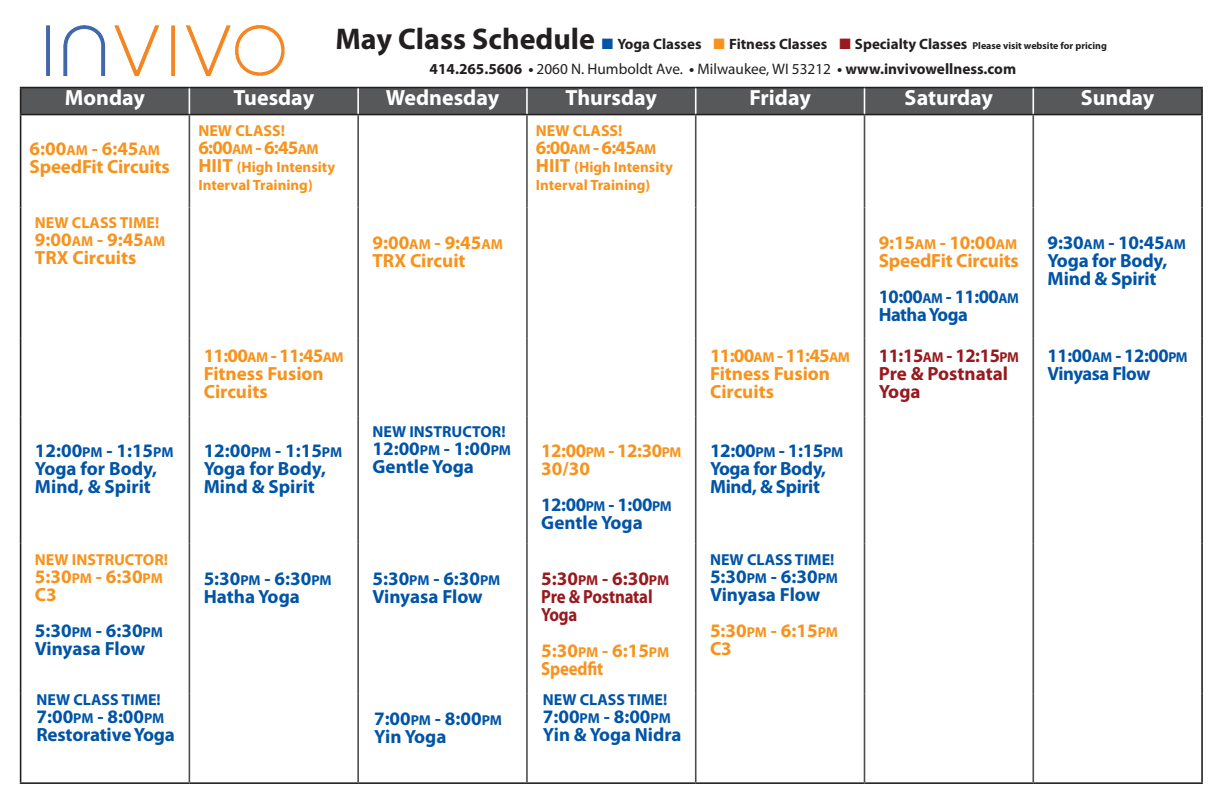
<style>
.page{position:relative;width:1224px;height:792px;background:#fff}
.page>*{position:absolute;margin:0;border:0;box-sizing:border-box;transform-origin:0 0}
.t1{font:700 22px "Myriad Pro";color:#fff}
.t2{font:700 19.2px/18px "Myriad Pro";letter-spacing:-.005em;color:#0154a6}
.t3{font:700 19.2px/18px "Myriad Pro";letter-spacing:-.005em;color:#f7931d}
.t4{font:700 19.2px/18px "Myriad Pro";letter-spacing:-.01em;color:#981a1e}
.t5{font:700 19.2px/18px "Myriad Pro";letter-spacing:-.025em;color:#0154a6}
.t6{font:700 16px "Myriad Pro";color:#0154a6}
.t7{font:700 16px "Myriad Pro";color:#f7931d}
.t8{font:700 15.2px "Myriad Pro";color:#231f20}
.t9{font:700 15px "Myriad Pro";color:#231f20}
.t10{font:700 15px/18px "Myriad Pro";color:#f7931d}
.s1{font-size:30px}
.s2{color:#0154a6}
.s3{color:#f7931d}
.s4{color:#981a1e}
.s5{font-size:10px}
.s6{font-weight:400}
.s7{font-size:14.4px}
.s8{font-size:19.2px}
</style>
<div class="page">
<img style="left:46px;top:25px;width:239px;height:51px">
<hr style="left:20px;top:87px;width:169px;height:1px;background:#231f20">
<hr style="left:189px;top:87px;width:169px;height:1px;background:#231f20">
<hr style="left:358px;top:87px;width:169px;height:1px;background:#231f20">
<hr style="left:527px;top:87px;width:169px;height:1px;background:#231f20">
<hr style="left:696px;top:87px;width:169px;height:1px;background:#231f20">
<hr style="left:865px;top:87px;width:168px;height:1px;background:#231f20">
<hr style="left:1033px;top:87px;width:170px;height:1px;background:#231f20">
<hr style="left:1201px;top:88px;width:2px;height:26px;background:#231f20">
<hr style="left:20px;top:115px;width:1px;height:93px;background:#231f20">
<hr style="left:1033px;top:114px;width:170px;height:1px;background:#231f20">
<hr style="left:1201px;top:115px;width:2px;height:93px;background:#231f20">
<hr style="left:20px;top:208px;width:1px;height:131px;background:#231f20">
<hr style="left:1201px;top:208px;width:2px;height:131px;background:#231f20">
<hr style="left:20px;top:339px;width:1px;height:77px;background:#231f20">
<hr style="left:1201px;top:339px;width:2px;height:77px;background:#231f20">
<hr style="left:20px;top:416px;width:1px;height:128px;background:#231f20">
<hr style="left:1201px;top:416px;width:2px;height:128px;background:#231f20">
<hr style="left:20px;top:544px;width:1px;height:149px;background:#231f20">
<hr style="left:1201px;top:544px;width:2px;height:149px;background:#231f20">
<hr style="left:20px;top:693px;width:1px;height:89px;background:#231f20">
<hr style="left:1201px;top:693px;width:2px;height:89px;background:#231f20">
<hr style="left:20px;top:782px;width:169px;height:2px;background:#231f20">
<hr style="left:189px;top:782px;width:169px;height:2px;background:#231f20">
<hr style="left:358px;top:782px;width:169px;height:2px;background:#231f20">
<hr style="left:527px;top:782px;width:169px;height:2px;background:#231f20">
<hr style="left:696px;top:782px;width:169px;height:2px;background:#231f20">
<hr style="left:865px;top:782px;width:168px;height:2px;background:#231f20">
<hr style="left:1033px;top:782px;width:170px;height:2px;background:#231f20">
<svg style="left:20px;top:88px;width:1182px;height:27px;background:#545557"></svg>
<hr style="left:1032px;top:88px;width:2px;height:26px;background:#fff">
<hr style="left:189px;top:115px;width:1px;height:93px;background:#4b4c4d">
<hr style="left:357px;top:115px;width:2px;height:93px;background:#4b4c4d">
<hr style="left:526px;top:115px;width:2px;height:93px;background:#4b4c4d">
<hr style="left:695px;top:115px;width:2px;height:93px;background:#4b4c4d">
<hr style="left:864px;top:115px;width:1px;height:93px;background:#4b4c4d">
<hr style="left:1032px;top:115px;width:2px;height:93px;background:#4b4c4d">
<hr style="left:189px;top:208px;width:1px;height:131px;background:#4b4c4d">
<hr style="left:357px;top:208px;width:2px;height:131px;background:#4b4c4d">
<hr style="left:526px;top:208px;width:2px;height:131px;background:#4b4c4d">
<hr style="left:695px;top:208px;width:2px;height:131px;background:#4b4c4d">
<hr style="left:864px;top:208px;width:1px;height:131px;background:#4b4c4d">
<hr style="left:1032px;top:208px;width:2px;height:131px;background:#4b4c4d">
<hr style="left:189px;top:339px;width:1px;height:77px;background:#4b4c4d">
<hr style="left:357px;top:339px;width:2px;height:77px;background:#4b4c4d">
<hr style="left:526px;top:339px;width:2px;height:77px;background:#4b4c4d">
<hr style="left:695px;top:339px;width:2px;height:77px;background:#4b4c4d">
<hr style="left:864px;top:339px;width:1px;height:77px;background:#4b4c4d">
<hr style="left:1032px;top:339px;width:2px;height:77px;background:#4b4c4d">
<hr style="left:189px;top:416px;width:1px;height:128px;background:#4b4c4d">
<hr style="left:357px;top:416px;width:2px;height:128px;background:#4b4c4d">
<hr style="left:526px;top:416px;width:2px;height:128px;background:#4b4c4d">
<hr style="left:695px;top:416px;width:2px;height:128px;background:#4b4c4d">
<hr style="left:864px;top:416px;width:1px;height:128px;background:#4b4c4d">
<hr style="left:1032px;top:416px;width:2px;height:128px;background:#4b4c4d">
<hr style="left:189px;top:544px;width:1px;height:149px;background:#4b4c4d">
<hr style="left:357px;top:544px;width:2px;height:149px;background:#4b4c4d">
<hr style="left:526px;top:544px;width:2px;height:149px;background:#4b4c4d">
<hr style="left:695px;top:544px;width:2px;height:149px;background:#4b4c4d">
<hr style="left:864px;top:544px;width:1px;height:149px;background:#4b4c4d">
<hr style="left:1032px;top:544px;width:2px;height:149px;background:#4b4c4d">
<hr style="left:189px;top:693px;width:1px;height:89px;background:#4b4c4d">
<hr style="left:357px;top:693px;width:2px;height:89px;background:#4b4c4d">
<hr style="left:526px;top:693px;width:2px;height:89px;background:#4b4c4d">
<hr style="left:695px;top:693px;width:2px;height:89px;background:#4b4c4d">
<hr style="left:864px;top:693px;width:1px;height:89px;background:#4b4c4d">
<hr style="left:1032px;top:693px;width:2px;height:89px;background:#4b4c4d">
<p class="t9" style="left:336px;top:34px;width:773px"><span class="s1">May Class Schedule</span> <span class="s2">■</span> Yoga Classes <span class="s3">■</span> Fitness Classes <span class="s4">■</span> Specialty Classes <span class="s5">Please visit website for pricing</span></p>
<p class="t8" style="left:430px;top:59px;width:588px">414.265.5606 • <span class="s6">2060 N. Humboldt Ave.</span> • <span class="s6">Milwaukee, WI 53212</span> • www.invivowellness.com</p>
<p class="t1" style="left:65px;top:83px;width:82px">Monday</p>
<p class="t1" style="left:233px;top:83px;width:82px">Tuesday</p>
<p class="t1" style="left:386px;top:83px;width:115px">Wednesday</p>
<p class="t1" style="left:566px;top:83px;width:93px">Thursday</p>
<p class="t1" style="left:749px;top:83px;width:63px">Friday</p>
<p class="t1" style="left:905px;top:83px;width:90px">Saturday</p>
<p class="t1" style="left:1081px;top:83px;width:75px">Sunday</p>
<p class="t3" style="left:30px;top:139px;width:142px">6:00<span class="s7">AM</span> - 6:45<span class="s7">AM<br></span>SpeedFit Circuits</p>
<p class="t7" style="left:198px;top:120px;width:88px">NEW CLASS!</p>
<p class="t3" style="left:198px;top:137px;width:122px">6:00<span class="s7">AM</span> - 6:45<span class="s7">AM</span></p>
<p class="t10" style="left:198px;top:157px;width:138px"><span class="s8">HIIT</span> (High Intensity<br>Interval Training)</p>
<p class="t7" style="left:536px;top:120px;width:88px">NEW CLASS!</p>
<p class="t3" style="left:536px;top:137px;width:122px">6:00<span class="s7">AM</span> - 6:45<span class="s7">AM</span></p>
<p class="t10" style="left:536px;top:157px;width:138px"><span class="s8">HIIT</span> (High Intensity<br>Interval Training)</p>
<p class="t7" style="left:35px;top:213px;width:126px">NEW CLASS TIME!</p>
<p class="t3" style="left:35px;top:230px;width:132px">9:00<span class="s7">AM</span> - 9:45<span class="s7">AM<br></span>TRX Circuits</p>
<p class="t3" style="left:372px;top:233px;width:132px">9:00<span class="s7">AM</span> - 9:45<span class="s7">AM<br></span>TRX Circuit</p>
<p class="t3" style="left:879px;top:233px;width:142px">9:15<span class="s7">AM</span> - 10:00<span class="s7">AM<br></span>SpeedFit Circuits</p>
<p class="t5" style="left:879px;top:287px;width:142px">10:00<span class="s7">AM</span> - 11:00<span class="s7">AM<br></span>Hatha Yoga</p>
<p class="t2" style="left:1048px;top:233px;width:140px">9:30<span class="s7">AM</span> - 10:45<span class="s7">AM<br></span>Yoga for Body,<br>Mind &amp; Spirit</p>
<p class="t3" style="left:204px;top:346px;width:142px">11:00<span class="s7">AM</span> - 11:45<span class="s7">AM<br></span>Fitness Fusion<br>Circuits</p>
<p class="t3" style="left:710px;top:346px;width:142px">11:00<span class="s7">AM</span> - 11:45<span class="s7">AM<br></span>Fitness Fusion<br>Circuits</p>
<p class="t4" style="left:879px;top:346px;width:142px">11:15<span class="s7">AM</span> - 12:15<span class="s7">PM<br></span>Pre &amp; Postnatal<br>Yoga</p>
<p class="t2" style="left:1048px;top:346px;width:142px">11:00<span class="s7">AM</span> - 12:00<span class="s7">PM<br></span>Vinyasa Flow</p>
<p class="t2" style="left:35px;top:441px;width:140px">12:00<span class="s7">PM</span> - 1:15<span class="s7">PM<br></span>Yoga for Body,<br>Mind, &amp; Spirit</p>
<p class="t2" style="left:204px;top:441px;width:140px">12:00<span class="s7">PM</span> - 1:15<span class="s7">PM<br></span>Yoga for Body,<br>Mind &amp; Spirit</p>
<p class="t6" style="left:372px;top:421px;width:135px">NEW INSTRUCTOR!</p>
<p class="t2" style="left:372px;top:439px;width:140px">12:00<span class="s7">PM</span> - 1:00<span class="s7">PM<br></span>Gentle Yoga</p>
<p class="t3" style="left:541px;top:441px;width:142px">12:00<span class="s7">PM</span> - 12:30<span class="s7">PM<br></span>30/30</p>
<p class="t2" style="left:541px;top:495px;width:132px">12:00<span class="s7">PM</span> - 1:00<span class="s7">PM<br></span>Gentle Yoga</p>
<p class="t7" style="left:35px;top:549px;width:135px">NEW INSTRUCTOR!</p>
<p class="t3" style="left:35px;top:567px;width:129px">5:30<span class="s7">PM</span> - 6:30<span class="s7">PM<br></span>C3</p>
<p class="t2" style="left:35px;top:621px;width:129px">5:30<span class="s7">PM</span> - 6:30<span class="s7">PM<br></span>Vinyasa Flow</p>
<p class="t2" style="left:204px;top:569px;width:129px">5:30<span class="s7">PM</span> - 6:30<span class="s7">PM<br></span>Hatha Yoga</p>
<p class="t2" style="left:372px;top:569px;width:129px">5:30<span class="s7">PM</span> - 6:30<span class="s7">PM<br></span>Vinyasa Flow</p>
<p class="t4" style="left:541px;top:569px;width:129px">5:30<span class="s7">PM</span> - 6:30<span class="s7">PM<br></span>Pre &amp; Postnatal<br>Yoga</p>
<p class="t3" style="left:541px;top:641px;width:129px">5:30<span class="s7">PM</span> - 6:15<span class="s7">PM<br></span>Speedfit</p>
<p class="t6" style="left:37px;top:689px;width:126px">NEW CLASS TIME!</p>
<p class="t2" style="left:37px;top:707px;width:140px">7:00<span class="s7">PM</span> - 8:00<span class="s7">PM<br></span>Restorative Yoga</p>
<p class="t2" style="left:374px;top:709px;width:129px">7:00<span class="s7">PM</span> - 8:00<span class="s7">PM<br></span>Yin Yoga</p>
<p class="t6" style="left:543px;top:689px;width:126px">NEW CLASS TIME!</p>
<p class="t2" style="left:543px;top:707px;width:140px">7:00<span class="s7">PM</span> - 8:00<span class="s7">PM<br></span>Yin &amp; Yoga Nidra</p>
<p class="t2" style="left:710px;top:441px;width:135px">12:00<span class="s7">PM</span> - 1:15<span class="s7">PM<br></span>Yoga for Body,<br>Mind, &amp; Spirit</p>
<p class="t6" style="left:710px;top:549px;width:126px">NEW CLASS TIME!</p>
<p class="t2" style="left:710px;top:567px;width:129px">5:30<span class="s7">PM</span> - 6:30<span class="s7">PM<br></span>Vinyasa Flow</p>
<p class="t3" style="left:710px;top:621px;width:129px">5:30<span class="s7">PM</span> - 6:15<span class="s7">PM<br></span>C3</p>
</div>
